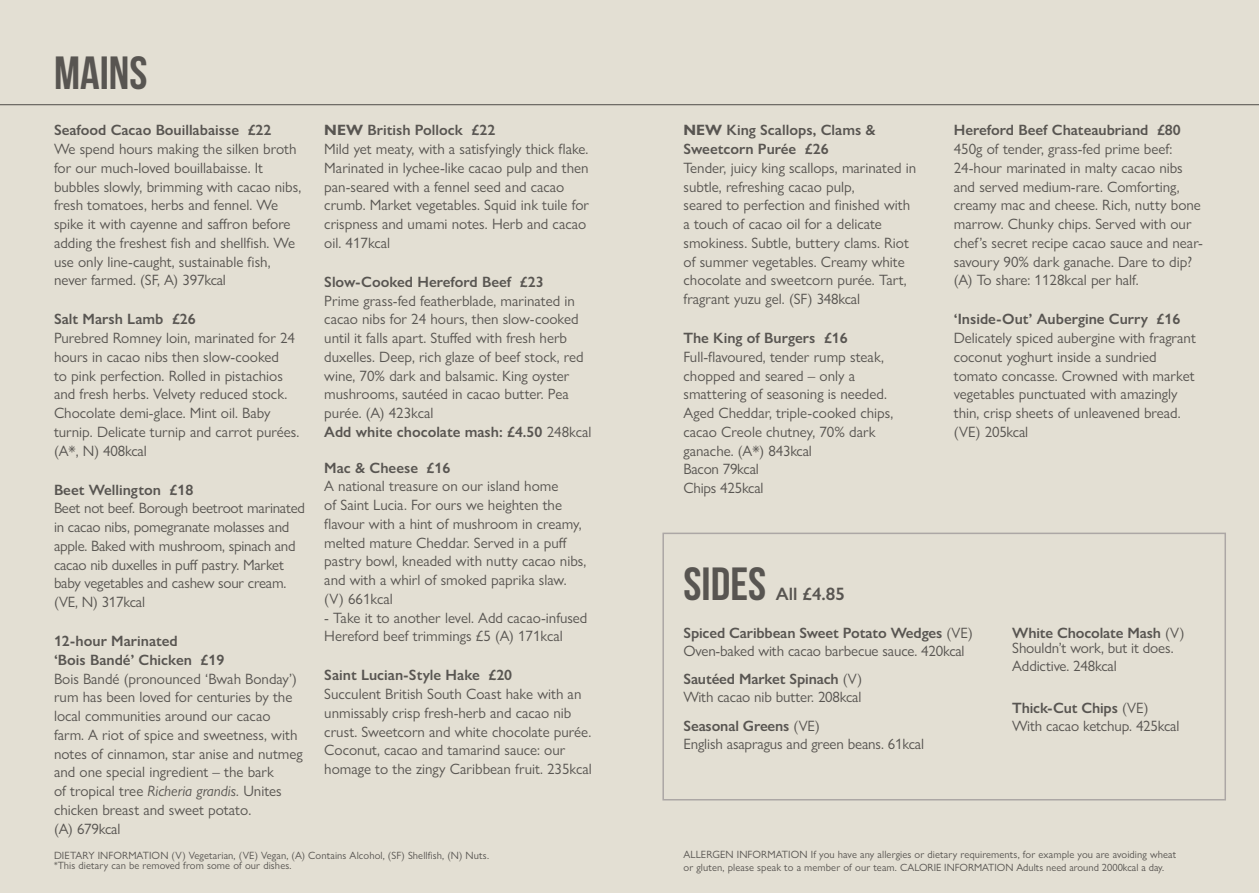
<style>
.page{position:relative;width:1259px;height:893px;background:#e3dfd3}
.page>*{position:absolute;margin:0;border:0;box-sizing:border-box;transform-origin:0 0}
.t1{font:46.5px "Bebas Neue";color:#585551;scale:1.04 1}
.t2{font:600 18px "Gill Sans Nova";color:#585551}
.t3{font:15px/18.8px "Gill Sans Nova";color:#585551}
.t4{font:600 15px/18.8px "Gill Sans Nova";color:#585551}
.t5{font:10.5px/10.2px "Gill Sans Nova";letter-spacing:.01em;color:#585551}
.s1{font-style:italic}
.s2{font-weight:700}
.s3{font-weight:600}
</style>
<div class="page">
<hr style="left:0;top:104px;width:1259px;height:1px;background:#585551">
<div style="left:662px;top:533px;width:564px;height:267px;border:2px solid #aca7a5"></div>
<h1 class="t1" style="left:54px;top:47px;width:91px">MAINS</h1>
<p class="t4" style="left:54px;top:121px;width:219px">Seafood Cacao Bouillabaisse £22</p>
<p class="t3" style="left:54px;top:139px;width:249px">We spend hours making the silken broth for our much-loved bouillabaisse. It bubbles slowly, brimming with cacao nibs, fresh tomatoes, herbs and fennel. We spike it with cayenne and saffron before adding the freshest fish and shellfish. We use only line-caught, sustainable fish, never farmed. (SF, A) 397kcal</p>
<p class="t4" style="left:54px;top:310px;width:143px">Salt Marsh Lamb £26</p>
<p class="t3" style="left:54px;top:328px;width:247px">Purebred Romney loin, marinated for 24 hours in cacao nibs then slow-cooked<br>to pink perfection. Rolled in pistachios and fresh herbs. Velvety reduced stock.<br>Chocolate demi-glace. Mint oil. Baby turnip. Delicate turnip and carrot purées. (A*, N) 408kcal</p>
<p class="t4" style="left:54px;top:480px;width:141px">Beet Wellington £18</p>
<p class="t3" style="left:54px;top:499px;width:252px">Beet not beef. Borough beetroot marinated in cacao nibs, pomegranate molasses and apple. Baked with mushroom, spinach and cacao nib duxelles in puff pastry. Market baby vegetables and cashew sour cream. (VE, N) 317kcal</p>
<p class="t4" style="left:54px;top:632px;width:172px">12-hour Marinated<br>‘Bois Bandé’ Chicken £19</p>
<p class="t3" style="left:54px;top:669px;width:250px">Bois Bandé (pronounced ‘Bwah Bonday’) rum has been loved for centuries by the local communities around our cacao farm. A riot of spice and sweetness, with notes of cinnamon, star anise and nutmeg and one special ingredient – the bark<br>of tropical tree <span class="s1">Richeria grandis.</span> Unites chicken breast and sweet potato.<br>(A) 679kcal</p>
<p class="t3" style="left:324px;top:121px;width:266px"><span class="s2">NEW</span> <span class="s3">British Pollock £22<br></span>Mild yet meaty, with a satisfyingly thick flake.<br>Marinated in lychee-like cacao pulp and then pan-seared with a fennel seed and cacao crumb. Market vegetables. Squid ink tuile for crispness and umami notes. Herb and cacao oil. 417kcal</p>
<p class="t4" style="left:324px;top:272px;width:221px">Slow-Cooked Hereford Beef £23</p>
<p class="t3" style="left:324px;top:291px;width:269px">Prime grass-fed featherblade, marinated in cacao nibs for 24 hours, then slow-cooked until it falls apart. Stuffed with fresh herb duxelles. Deep, rich glaze of beef stock, red wine, 70% dark and balsamic. King oyster mushrooms, sautéed in cacao butter. Pea purée. (A) 423kcal<br><span class="s3">Add white chocolate mash: £4.50</span> 248kcal</p>
<p class="t4" style="left:324px;top:458px;width:128px">Mac &amp; Cheese £16</p>
<p class="t3" style="left:324px;top:477px;width:264px">A national treasure on our island home<br>of Saint Lucia. For ours we heighten the flavour with a hint of mushroom in creamy, melted mature Cheddar. Served in a puff pastry bowl, kneaded with nutty cacao nibs, and with a whirl of smoked paprika slaw. (V) 661kcal</p>
<p class="t3" style="left:324px;top:608px;width:265px">- Take it to another level. Add cacao-infused<br>Hereford beef trimmings £5 (A) 171kcal</p>
<p class="t4" style="left:324px;top:666px;width:189px">Saint Lucian-Style Hake £20</p>
<p class="t3" style="left:324px;top:684px;width:269px">Succulent British South Coast hake with an unmissably crisp fresh-herb and cacao nib crust. Sweetcorn and white chocolate purée.<br>Coconut, cacao and tamarind sauce: our homage to the zingy Caribbean fruit. 235kcal</p>
<p class="t4" style="left:683px;top:121px;width:194px"><span class="s2">NEW</span> King Scallops, Clams &amp;<br>Sweetcorn Purée £26</p>
<p class="t3" style="left:683px;top:158px;width:234px">Tender, juicy king scallops, marinated in subtle, refreshing cacao pulp,<br>seared to perfection and finished with a touch of cacao oil for a delicate smokiness. Subtle, buttery clams. Riot of summer vegetables. Creamy white chocolate and sweetcorn purée. Tart, fragrant yuzu gel. (SF) 348kcal</p>
<p class="t4" style="left:683px;top:329px;width:166px">The King of Burgers £16</p>
<p class="t3" style="left:683px;top:347px;width:211px">Full-flavoured, tender rump steak, chopped and seared – only a smattering of seasoning is needed.<br>Aged Cheddar, triple-cooked chips, cacao Creole chutney, 70% dark ganache. (A*) 843kcal<br>Bacon 79kcal<br>Chips 425kcal</p>
<p class="t4" style="left:954px;top:121px;width:229px">Hereford Beef Chateaubriand £80</p>
<p class="t3" style="left:954px;top:139px;width:251px">450g of tender, grass-fed prime beef:<br>24-hour marinated in malty cacao nibs and served medium-rare. Comforting, creamy mac and cheese. Rich, nutty bone marrow. Chunky chips. Served with our chef’s secret recipe cacao sauce and near&shy;savoury 90% dark ganache. Dare to dip? (A) To share: 1128kcal per half.</p>
<p class="t4" style="left:954px;top:310px;width:228px">‘Inside-Out’ Aubergine Curry £16</p>
<p class="t3" style="left:954px;top:328px;width:244px">Delicately spiced aubergine with fragrant coconut yoghurt inside a sundried tomato concasse. Crowned with market vegetables punctuated with amazingly thin, crisp sheets of unleavened bread. (VE) 205kcal</p>
<h1 class="t1" style="left:683px;top:558px;width:81px">SIDES</h1>
<p class="t2" style="left:776px;top:582px;width:71px">All £4.85</p>
<p class="t3" style="left:683px;top:623px;width:291px;line-height:18px"><span class="s3">Spiced Caribbean Sweet Potato Wedges</span> (VE)<br>Oven-baked with cacao barbecue sauce. 420kcal</p>
<p class="t3" style="left:683px;top:670px;width:180px;line-height:18px"><span class="s3">Sautéed Market Spinach</span> (V)<br>With cacao nib butter. 208kcal</p>
<p class="t3" style="left:683px;top:716px;width:242px;line-height:18px"><span class="s3">Seasonal Greens</span> (VE)<br>English asapragus and green beans. 61kcal</p>
<p class="t3" style="left:1012px;top:624px;width:174px;line-height:15.8px"><span class="s3">White Chocolate Mash</span> (V)<br>Shouldn’t work, but it does.</p>
<p class="t3" style="left:1012px;top:657px;width:106px">Addictive. 248kcal</p>
<p class="t3" style="left:1012px;top:698px;width:169px;line-height:18px"><span class="s3">Thick-Cut Chips</span> (VE)<br>With cacao ketchup. 425kcal</p>
<p class="t5" style="left:54px;top:850px;width:436px">DIETARY INFORMATION (V) Vegetarian, (VE) Vegan, (A) Contains Alcohol, (SF) Shellfish, (N) Nuts. <sup>*</sup>This dietary can be removed from some of our dishes.</p>
<p class="t5" style="left:683px;top:847px;width:494px;line-height:13.5px">ALLERGEN INFORMATION If you have any allergies or dietary requirements, for example you are avoiding wheat or gluten, please speak to a member of our team. CALORIE INFORMATION Adults need around 2000kcal a day.</p>
</div>
